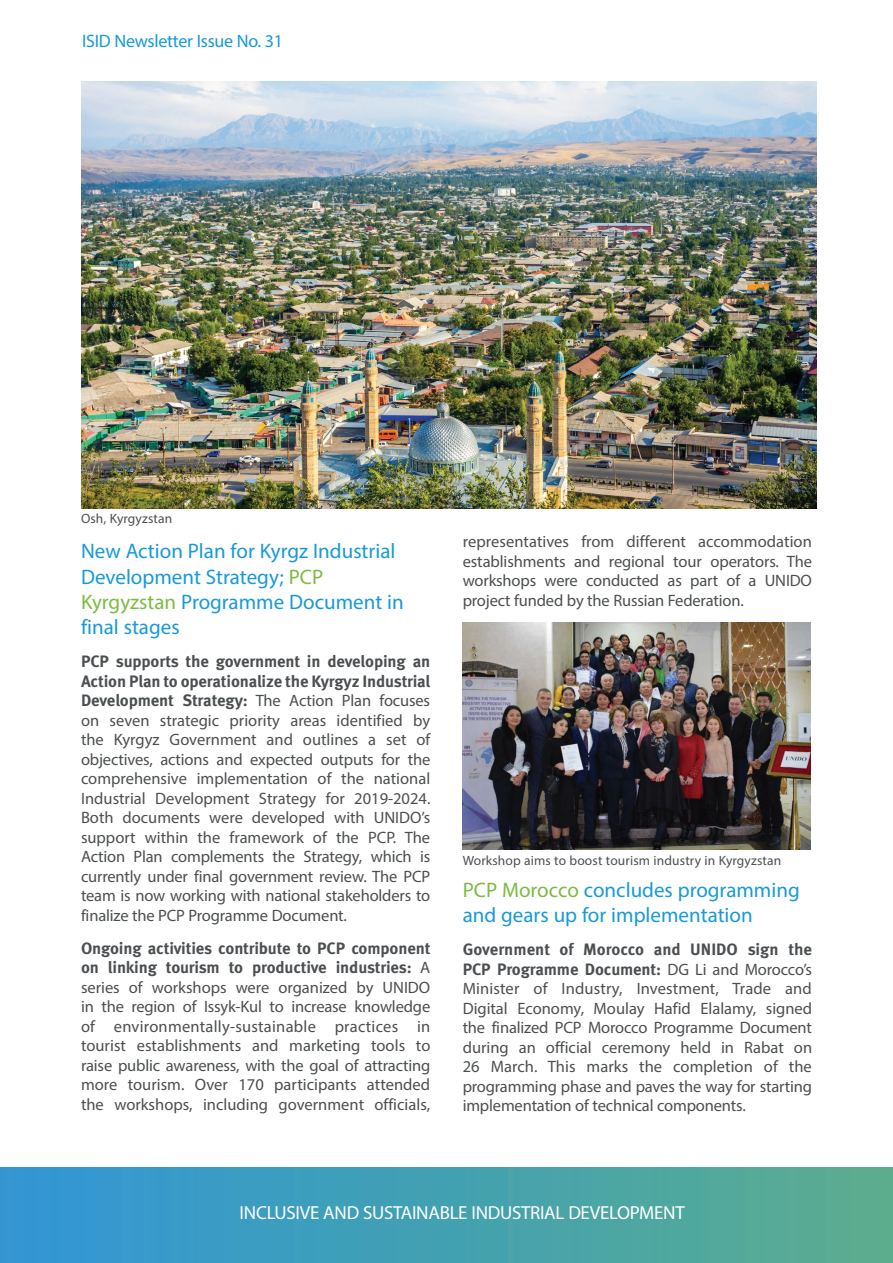
<style>
.page{position:relative;width:893px;height:1263px;background:#fff}
.page>*{position:absolute;margin:0;border:0;box-sizing:border-box;transform-origin:0 0}
.t1{font:21px/25.2px "Myriad Pro";color:#179ad7}
.t2{font:18.9px "Myriad Pro";letter-spacing:-.015em;color:#fff}
.t3{font:18px "Myriad Pro";letter-spacing:-.015em;color:#179ad7}
.t4{font:16.5px/19.5px "Myriad Pro";letter-spacing:-.01em;color:#4c4f51;text-align:justify}
.t5{font:700 16.5px/19.5px "Meta Pro";letter-spacing:-.01em;color:#4c4f51}
.t6{font:13.5px "Myriad Pro";letter-spacing:.01em;color:#4c4f51}
.s1{color:#7cbb42}
.s2{font-family:"Myriad Pro";font-weight:400}
</style>
<div class="page">
<img style="left:0;top:1167px;width:893px;height:96px">
<img style="left:81px;top:81px;width:735px;height:427px">
<img style="left:463px;top:622px;width:347px;height:228px">
<p class="t3" style="left:82px;top:30px;width:203px">ISID Newsletter Issue No. 31</p>
<p class="t6" style="left:81px;top:510px;width:93px">Osh, Kyrgyzstan</p>
<p class="t1" style="left:81px;top:538px;width:324px">New Action Plan for Kyrgz Industrial<br>Development Strategy; <span class="s1">PCP<br>Kyrgyzstan</span> Programme Document in final stages</p>
<p class="t5" style="left:81px;top:650px;width:351px;text-align:justify">PCP supports the government in developing an Action Plan to operationalize the Kyrgyz Industrial Development Strategy: <span class="s2">The Action Plan focuses</span></p>
<p class="t4" style="left:81px;top:710px;width:351px">on seven strategic priority areas identified by the Kyrgyz Government and outlines a set of objectives, actions and expected outputs for the comprehensive implementation of the national Industrial Development Strategy for 2019-2024.<br>Both documents were developed with UNIDO’s support within the framework of the PCP. The Action Plan complements the Strategy, which is currently under final government review. The PCP team is now working with national stakeholders to finalize the PCP Programme Document.</p>
<p class="t5" style="left:81px;top:937px;width:351px">Ongoing activities contribute to PCP component on linking tourism to productive industries: <span class="s2">A</span></p>
<p class="t4" style="left:81px;top:977px;width:351px">series of workshops were organized by UNIDO in the region of Issyk-Kul to increase knowledge of environmentally-sustainable practices in tourist establishments and marketing tools to raise public awareness, with the goal of attracting more tourism. Over 170 participants attended the workshops, including government officials,</p>
<p class="t4" style="left:463px;top:532px;width:351px">representatives from different accommodation establishments and regional tour operators. The workshops were conducted as part of a UNIDO project funded by the Russian Federation.</p>
<p class="t6" style="left:463px;top:852px;width:320px">Workshop aims to boost tourism industry in Kyrgyzstan</p>
<p class="t1" style="left:463px;top:877px;width:339px"><span class="s1">PCP Morocco</span> concludes programming and gears up for implementation</p>
<p class="t5" style="left:463px;top:938px;width:351px">Government of Morocco and UNIDO sign the<br>PCP Programme Document: <span class="s2">DG Li and Morocco’s</span></p>
<p class="t4" style="left:463px;top:978px;width:351px">Minister of Industry, Investment, Trade and Digital Economy, Moulay Hafid Elalamy, signed the finalized PCP Morocco Programme Document during an official ceremony held in Rabat on 26 March. This marks the completion of the programming phase and paves the way for starting implementation of technical components.</p>
<p class="t2" style="left:240px;top:1201px;width:447px">INCLUSIVE AND SUSTAINABLE INDUSTRIAL DEVELOPMENT</p>
</div>
